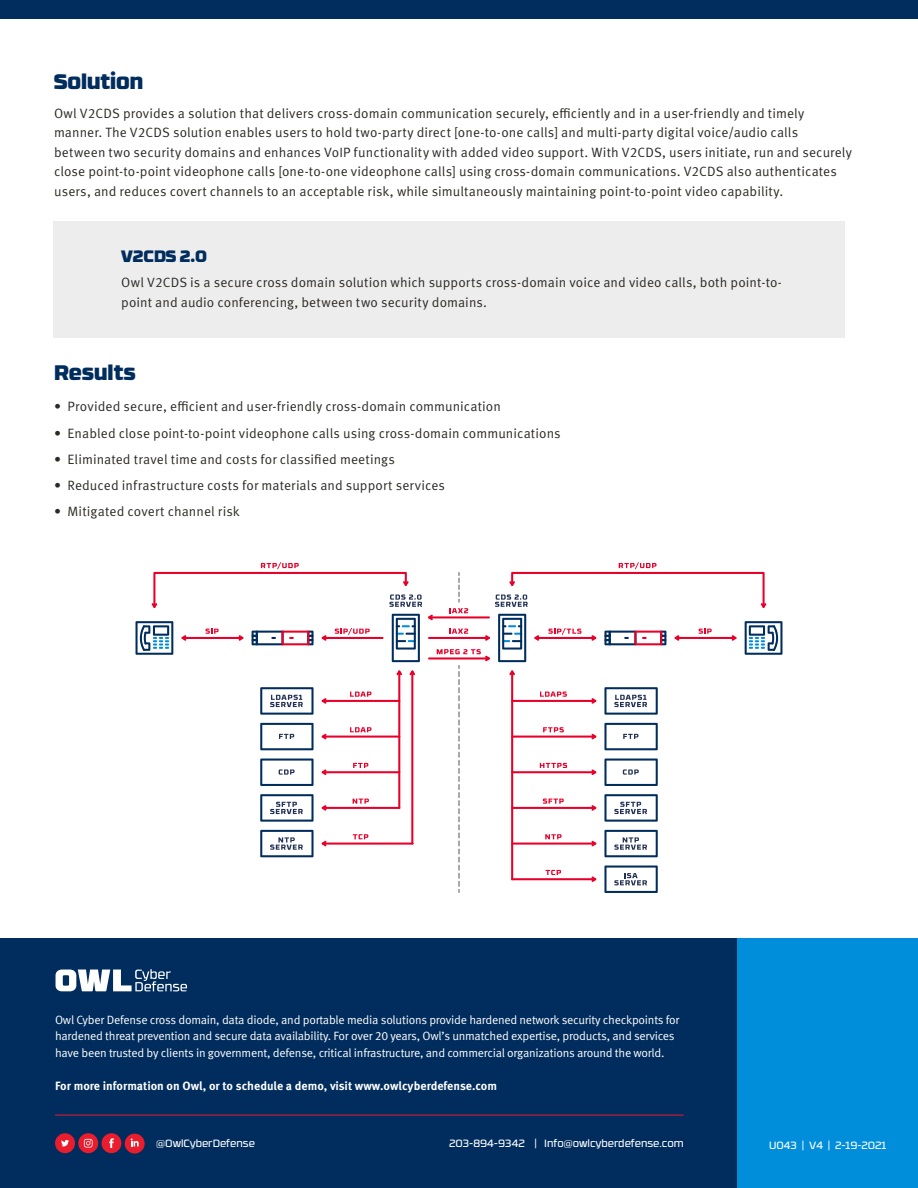
<style>
.page{position:relative;width:918px;height:1188px;background:#fff}
.page>*{position:absolute;margin:0;border:0;box-sizing:border-box;transform-origin:0 0}
.t1{font:900 21px "RB No 3.1";color:#002d5d}
.t2{font:900 16.5px "RB No 3.1";color:#002d5d}
.t3{font:13.5px/19.5px "Meta Pro Norm";letter-spacing:.005em;color:#2c2a27}
.t4{font:12px/16.5px "Meta Pro Norm";letter-spacing:-.02em;color:#fff}
.t5{font:700 12px "Meta Pro";color:#fff}
.t6{font:10.5px "RB No 3.1";color:#fff}
</style>
<div class="page">
<div style="left:0;top:0;width:918px;height:19px;background:#002d5d"></div>
<div style="left:0;top:939px;width:918px;height:249px;background:#002d5d"></div>
<div style="left:737px;top:939px;width:181px;height:249px;background:#008edb"></div>
<div style="left:55px;top:1133px;width:20px;height:20px;background:#e91d2d;border-radius:50%"></div>
<svg style="left:61px;top:1140px;width:8px;height:6px"></svg>
<div style="left:78px;top:1133px;width:20px;height:20px;background:#e91d2d;border-radius:50%"></div>
<svg style="left:84px;top:1139px;width:9px;height:9px"></svg>
<div style="left:102px;top:1133px;width:19px;height:20px;background:#e91d2d;border-radius:50%"></div>
<svg style="left:109px;top:1138px;width:5px;height:10px"></svg>
<div style="left:125px;top:1134px;width:20px;height:20px;background:#e91d2d;border-radius:50%"></div>
<svg style="left:131px;top:1139px;width:8px;height:7px"></svg>
<hr style="left:55px;top:1115px;width:629px;height:1px;background:#e91d2d">
<svg style="left:56px;top:969px;width:131px;height:22px"></svg>
<svg style="left:136px;top:621px;width:37px;height:34px"></svg>
<svg style="left:206px;top:629px;width:13px;height:5px"></svg>
<svg style="left:182px;top:635px;width:4px;height:6px"></svg>
<svg style="left:239px;top:635px;width:4px;height:6px"></svg>
<hr style="left:182px;top:637px;width:61px;height:2px;background:#e8002a">
<svg style="left:335px;top:628px;width:35px;height:7px"></svg>
<svg style="left:322px;top:635px;width:5px;height:6px"></svg>
<hr style="left:322px;top:637px;width:62px;height:2px;background:#e8002a">
<svg style="left:350px;top:692px;width:21px;height:5px"></svg>
<svg style="left:322px;top:698px;width:5px;height:6px"></svg>
<hr style="left:322px;top:700px;width:78px;height:2px;background:#e8002a">
<svg style="left:350px;top:727px;width:21px;height:5px"></svg>
<svg style="left:322px;top:734px;width:5px;height:5px"></svg>
<hr style="left:322px;top:736px;width:78px;height:2px;background:#e8002a">
<svg style="left:353px;top:763px;width:15px;height:5px"></svg>
<svg style="left:322px;top:769px;width:5px;height:6px"></svg>
<hr style="left:322px;top:771px;width:78px;height:2px;background:#e8002a">
<svg style="left:353px;top:799px;width:16px;height:5px"></svg>
<svg style="left:322px;top:805px;width:5px;height:6px"></svg>
<hr style="left:322px;top:807px;width:78px;height:2px;background:#e8002a">
<svg style="left:353px;top:834px;width:15px;height:5px"></svg>
<svg style="left:322px;top:841px;width:5px;height:5px"></svg>
<hr style="left:322px;top:843px;width:92px;height:2px;background:#e8002a">
<svg style="left:449px;top:629px;width:19px;height:5px"></svg>
<svg style="left:449px;top:572px;width:19px;height:41px"></svg>
<svg style="left:485px;top:635px;width:4px;height:6px"></svg>
<hr style="left:428px;top:637px;width:62px;height:2px;background:#e8002a">
<svg style="left:252px;top:631px;width:62px;height:14px"></svg>
<svg style="left:392px;top:614px;width:28px;height:48px"></svg>
<svg style="left:428px;top:615px;width:5px;height:5px"></svg>
<hr style="left:428px;top:616px;width:62px;height:2px;background:#e8002a">
<svg style="left:437px;top:649px;width:52px;height:244px"></svg>
<hr style="left:428px;top:657px;width:62px;height:3px;background:#e8002a">
<svg style="left:152px;top:562px;width:270px;height:46px"></svg>
<svg style="left:745px;top:621px;width:37px;height:34px"></svg>
<svg style="left:699px;top:629px;width:13px;height:5px"></svg>
<svg style="left:732px;top:635px;width:4px;height:6px"></svg>
<svg style="left:675px;top:635px;width:4px;height:6px"></svg>
<hr style="left:675px;top:637px;width:61px;height:2px;background:#e8002a">
<svg style="left:548px;top:628px;width:33px;height:7px"></svg>
<svg style="left:591px;top:635px;width:5px;height:6px"></svg>
<svg style="left:535px;top:635px;width:4px;height:6px"></svg>
<hr style="left:534px;top:637px;width:62px;height:2px;background:#e8002a">
<svg style="left:540px;top:692px;width:27px;height:5px"></svg>
<svg style="left:591px;top:698px;width:5px;height:6px"></svg>
<hr style="left:511px;top:700px;width:85px;height:2px;background:#e8002a">
<svg style="left:543px;top:727px;width:21px;height:5px"></svg>
<svg style="left:591px;top:734px;width:5px;height:5px"></svg>
<hr style="left:511px;top:736px;width:85px;height:2px;background:#e8002a">
<svg style="left:540px;top:763px;width:27px;height:5px"></svg>
<svg style="left:591px;top:769px;width:5px;height:6px"></svg>
<hr style="left:511px;top:771px;width:85px;height:2px;background:#e8002a">
<svg style="left:543px;top:799px;width:21px;height:5px"></svg>
<svg style="left:591px;top:805px;width:5px;height:6px"></svg>
<hr style="left:511px;top:807px;width:85px;height:2px;background:#e8002a">
<svg style="left:545px;top:834px;width:17px;height:5px"></svg>
<svg style="left:591px;top:841px;width:5px;height:5px"></svg>
<hr style="left:511px;top:843px;width:85px;height:2px;background:#e8002a">
<svg style="left:546px;top:870px;width:15px;height:5px"></svg>
<svg style="left:591px;top:876px;width:5px;height:6px"></svg>
<hr style="left:511px;top:878px;width:85px;height:2px;background:#e8002a">
<svg style="left:604px;top:631px;width:62px;height:14px"></svg>
<svg style="left:498px;top:614px;width:28px;height:48px"></svg>
<svg style="left:495px;top:562px;width:271px;height:46px"></svg>
<svg style="left:604px;top:687px;width:54px;height:28px"></svg>
<svg style="left:604px;top:794px;width:54px;height:28px"></svg>
<svg style="left:604px;top:830px;width:54px;height:27px"></svg>
<svg style="left:604px;top:866px;width:54px;height:27px"></svg>
<svg style="left:604px;top:723px;width:54px;height:27px"></svg>
<svg style="left:604px;top:759px;width:54px;height:27px"></svg>
<svg style="left:260px;top:687px;width:54px;height:28px"></svg>
<svg style="left:260px;top:794px;width:54px;height:28px"></svg>
<svg style="left:260px;top:830px;width:54px;height:27px"></svg>
<svg style="left:260px;top:723px;width:54px;height:27px"></svg>
<svg style="left:260px;top:759px;width:54px;height:27px"></svg>
<svg style="left:396px;top:670px;width:6px;height:5px"></svg>
<hr style="left:398px;top:670px;width:2px;height:139px;background:#e8002a">
<svg style="left:409px;top:670px;width:6px;height:5px"></svg>
<hr style="left:411px;top:670px;width:2px;height:175px;background:#e8002a">
<svg style="left:509px;top:671px;width:6px;height:4px"></svg>
<hr style="left:511px;top:670px;width:2px;height:210px;background:#e8002a">
<div style="left:53px;top:221px;width:792px;height:117px;background:#ededee"></div>
<h1 class="t1" style="left:54px;top:63px;width:91px">Solution</h1>
<p class="t3" style="left:54px;top:102px;width:800px">Owl V2CDS provides a solution that delivers cross-domain communication securely, efficiently and in a user-friendly and timely manner. The V2CDS solution enables users to hold two-party direct [one-to-one calls] and multi-party digital voice/audio calls between two security domains and enhances VoIP functionality with added video support. With V2CDS, users initiate, run and securely close point-to-point videophone calls [one-to-one videophone calls] using cross-domain communications. V2CDS also authenticates users, and reduces covert channels to an acceptable risk, while simultaneously maintaining point-to-point video capability.</p>
<p class="t2" style="left:121px;top:243px;width:87px">V2CDS 2.0</p>
<p class="t3" style="left:121px;top:272px;width:662px">Owl V2CDS is a secure cross domain solution which supports cross-domain voice and video calls, both point-to&shy;point and audio conferencing, between two security domains.</p>
<h1 class="t1" style="left:54px;top:355px;width:83px">Results</h1>
<p class="t3" style="left:54px;top:396px;width:448px">• Provided secure, efficient and user-friendly cross-domain communication</p>
<p class="t3" style="left:54px;top:422px;width:508px">• Enabled close point-to-point videophone calls using cross-domain communications</p>
<p class="t3" style="left:54px;top:449px;width:343px">• Eliminated travel time and costs for classified meetings</p>
<p class="t3" style="left:54px;top:475px;width:393px">• Reduced infrastructure costs for materials and support services</p>
<p class="t3" style="left:54px;top:501px;width:187px">• Mitigated covert channel risk</p>
<p class="t4" style="left:55px;top:1010px;width:626px">Owl Cyber Defense cross domain, data diode, and portable media solutions provide hardened network security checkpoints for hardened threat prevention and secure data availability. For over 20 years, Owl’s unmatched expertise, products, and services have been trusted by clients in government, defense, critical infrastructure, and commercial organizations around the world.</p>
<p class="t5" style="left:55px;top:1077px;width:444px">For more information on Owl, or to schedule a demo, visit www.owlcyberdefense.com</p>
<p class="t6" style="left:156px;top:1136px;width:100px">@OwlCyberDefense</p>
<p class="t6" style="left:449px;top:1136px;width:236px">203-894-9342 | Info@owlcyberdefense.com</p>
<p class="t6" style="left:769px;top:1137px;width:119px">U043 | V4 | 2-19-2021</p>
</div>
